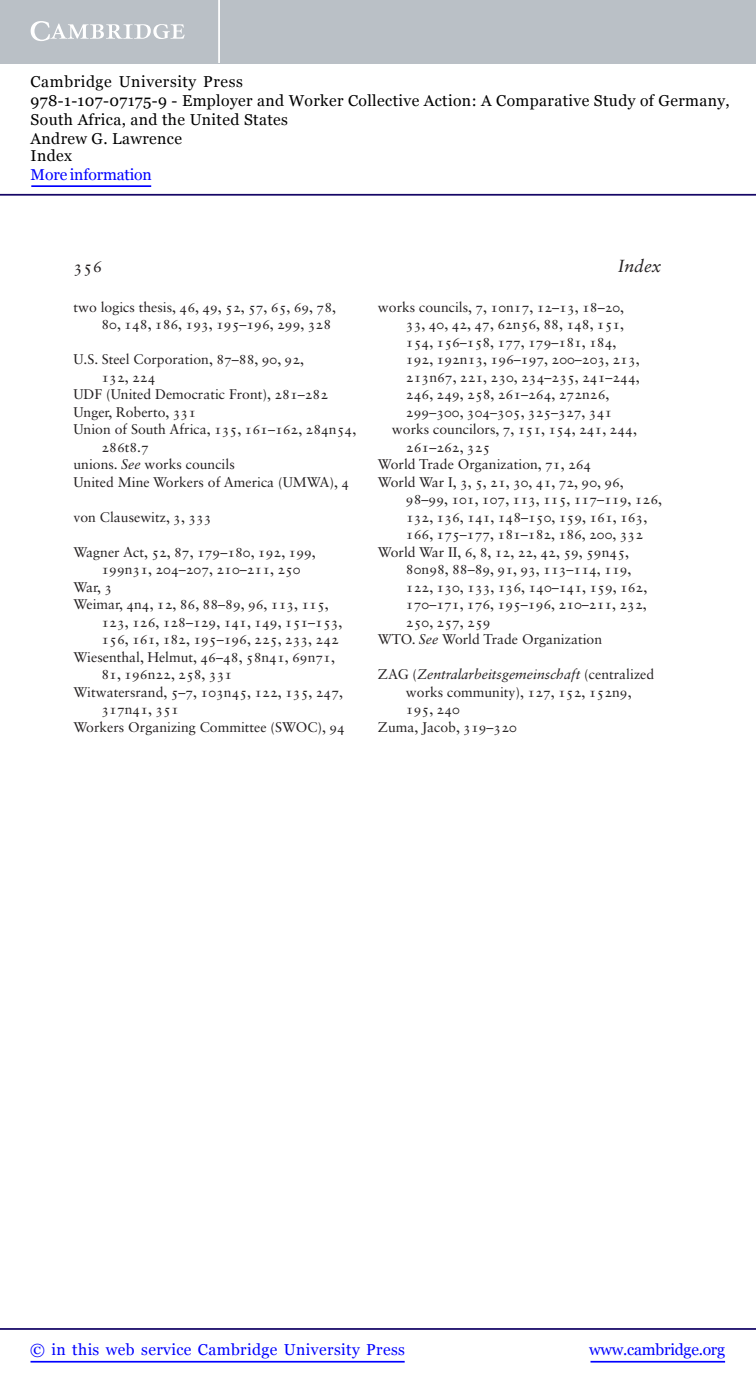
<style>
.page{position:relative;width:756px;height:1388px;background:#fff}
.page>*{position:absolute;margin:0;border:0;box-sizing:border-box;transform-origin:0 0}
.t1{font:italic 17.5px "Sabon LT Std";color:#231f20}
.t2{font:16.62px "Sabon LT Std";color:#231f20}
.t3{font:15.75px/18.6px "Georgia";letter-spacing:.025em;color:#000}
.t4{font:15.75px "Georgia";letter-spacing:.025em;color:#00f}
.t5{font:15.75px "Georgia";letter-spacing:-.015em;color:#00f}
.t6{font:15.75px "Georgia";letter-spacing:-.01em;color:#00f}
.t7{font:14px/17.5px "Sabon LT Std";color:#231f20}
.t8{font:italic 14px "Sabon LT Std";color:#231f20}
.s1{font-style:italic}
.s2{font-style:normal}
</style>
<div class="page">
<hr style="left:591px;top:1361px;width:134px;height:1px;background:#00f">
<hr style="left:0;top:1328px;width:756px;height:2px;background:#150666">
<hr style="left:31px;top:1361px;width:374px;height:1px;background:#00f">
<div style="left:0;top:0;width:756px;height:63px;background:#bac0c6"></div>
<svg style="left:31px;top:21px;width:154px;height:20px"></svg>
<hr style="left:218px;top:0;width:2px;height:63px;background:#fff">
<hr style="left:0;top:194px;width:756px;height:2px;background:#150666">
<hr style="left:31px;top:185px;width:120px;height:2px;background:#00f">
<p class="t3" style="left:31px;top:73px;width:701px">Cambridge University Press<br>978-1-107-07175-9 - Employer and Worker Collective Action: A Comparative Study of Germany, South Africa, and the United States<br>Andrew G. Lawrence<br>Index</p>
<p class="t6" style="left:31px;top:165px;width:123px">More information</p>
<p class="t2" style="left:74px;top:260px;width:30px">356</p>
<p class="t1" style="left:618px;top:259px;width:45px">Index</p>
<p class="t7" style="left:101px;top:299px;width:236px;text-indent:-28px">two logics thesis, 46 , 49 , 52 , 57 , 65 , 69 , 78 ,<br>80 , 148 , 186 , 193 , 195–196 , 299 , 328</p>
<p class="t7" style="left:73px;top:352px;width:232px">U.S. Steel Corporation, 87–88 , 90 , 92 ,</p>
<p class="t7" style="left:101px;top:369px;width:55px">132 , 224</p>
<p class="t7" style="left:73px;top:387px;width:256px">UDF (United Democratic Front), 281–282</p>
<p class="t7" style="left:73px;top:404px;width:124px">Unger, Roberto, 331</p>
<p class="t7" style="left:73px;top:422px;width:284px">Union of South Africa, 135 , 161–162 , 284n54 ,</p>
<p class="t7" style="left:101px;top:439px;width:49px">286t8.7</p>
<p class="t7" style="left:73px;top:457px;width:163px">unions. <span class="s1">See</span> works councils</p>
<p class="t7" style="left:73px;top:474px;width:277px">United Mine Workers of America (UMWA), 4</p>
<p class="t7" style="left:73px;top:509px;width:140px">von Clausewitz, 3 , 333</p>
<p class="t7" style="left:73px;top:544px;width:244px">Wagner Act, 52 , 87 , 179–180 , 192 , 199 ,</p>
<p class="t7" style="left:101px;top:562px;width:201px">199n31 , 204–207 , 210–211 , 250</p>
<p class="t7" style="left:74px;top:579px;width:40px">War, 3</p>
<p class="t7" style="left:74px;top:597px;width:257px">Weimar, 4n4 , 12 , 86 , 88–89 , 96 , 113 , 115 ,</p>
<p class="t7" style="left:101px;top:614px;width:243px">123 , 126 , 128–129 , 141 , 149 , 151–153 ,</p>
<p class="t7" style="left:101px;top:632px;width:239px">156 , 161 , 182 , 195–196 , 225 , 233 , 242</p>
<p class="t7" style="left:73px;top:649px;width:263px">Wiesenthal, Helmut, 46–48 , 58n41 , 69n71 ,</p>
<p class="t7" style="left:101px;top:667px;width:132px">81 , 196n22 , 258 , 331</p>
<p class="t7" style="left:73px;top:684px;width:271px">Witwatersrand, 5–7 , 103n45 , 122 , 135 , 247 ,</p>
<p class="t7" style="left:101px;top:702px;width:79px">317n41 , 351</p>
<p class="t7" style="left:73px;top:719px;width:273px">Workers Organizing Committee (SWOC), 94</p>
<p class="t7" style="left:378px;top:299px;width:248px">works councils, 7 , 10n17 , 12–13 , 18–20 ,</p>
<p class="t7" style="left:406px;top:317px;width:220px">33 , 40 , 42 , 47 , 62n56 , 88 , 148 , 151 ,</p>
<p class="t7" style="left:406px;top:334px;width:212px">154 , 156–158 , 177 , 179–181 , 184 ,</p>
<p class="t7" style="left:406px;top:352px;width:235px">192 , 192n13 , 196–197 , 200–203 , 213 ,</p>
<p class="t7" style="left:406px;top:369px;width:235px">213n67 , 221 , 230 , 234–235 , 241–244 ,</p>
<p class="t7" style="left:406px;top:387px;width:205px">246 , 249 , 258 , 261–264 , 272n26 ,</p>
<p class="t7" style="left:406px;top:404px;width:208px">299–300 , 304–305 , 325–327 , 341</p>
<p class="t7" style="left:392px;top:422px;width:246px">works councilors, 7 , 151 , 154 , 241 , 244 ,</p>
<p class="t7" style="left:406px;top:439px;width:86px">261–262 , 325</p>
<p class="t7" style="left:378px;top:457px;width:215px">World Trade Organization, 71 , 264</p>
<p class="t7" style="left:378px;top:474px;width:247px">World War I, 3 , 5 , 21 , 30 , 41 , 72 , 90 , 96 ,</p>
<p class="t7" style="left:406px;top:492px;width:258px">98–99 , 101 , 107 , 113 , 115 , 117–119 , 126 ,</p>
<p class="t7" style="left:406px;top:509px;width:243px">132 , 136 , 141 , 148–150 , 159 , 161 , 163 ,</p>
<p class="t7" style="left:406px;top:527px;width:239px">166 , 175–177 , 181–182 , 186 , 200 , 332</p>
<p class="t7" style="left:378px;top:544px;width:253px">World War II, 6 , 8 , 12 , 22 , 42 , 59 , 59n45 ,</p>
<p class="t7" style="left:406px;top:562px;width:227px">80n98 , 88–89 , 91 , 93 , 113–114 , 119 ,</p>
<p class="t7" style="left:406px;top:579px;width:243px">122 , 130 , 133 , 136 , 140–141 , 159 , 162 ,</p>
<p class="t7" style="left:406px;top:597px;width:242px">170–171 , 176 , 195–196 , 210–211 , 232 ,</p>
<p class="t7" style="left:406px;top:614px;width:86px">250 , 257 , 259</p>
<p class="t7" style="left:378px;top:632px;width:226px">WTO . <span class="s1">See</span> World Trade Organization</p>
<p class="t8" style="left:378px;top:669px;width:278px"><span class="s2">ZAG (</span> Zentralarbeitsgemeinschaft <span class="s2">(centralized</span></p>
<p class="t7" style="left:406px;top:684px;width:227px">works community), 127 , 152 , 152n9 ,</p>
<p class="t7" style="left:406px;top:702px;width:55px">195 , 240</p>
<p class="t7" style="left:378px;top:719px;width:141px">Zuma, Jacob, 319–320</p>
<p class="t4" style="left:30px;top:1339px;width:376px">© in this web service Cambridge University Press</p>
<p class="t5" style="left:589px;top:1339px;width:137px">www.cambridge.org</p>
</div>
